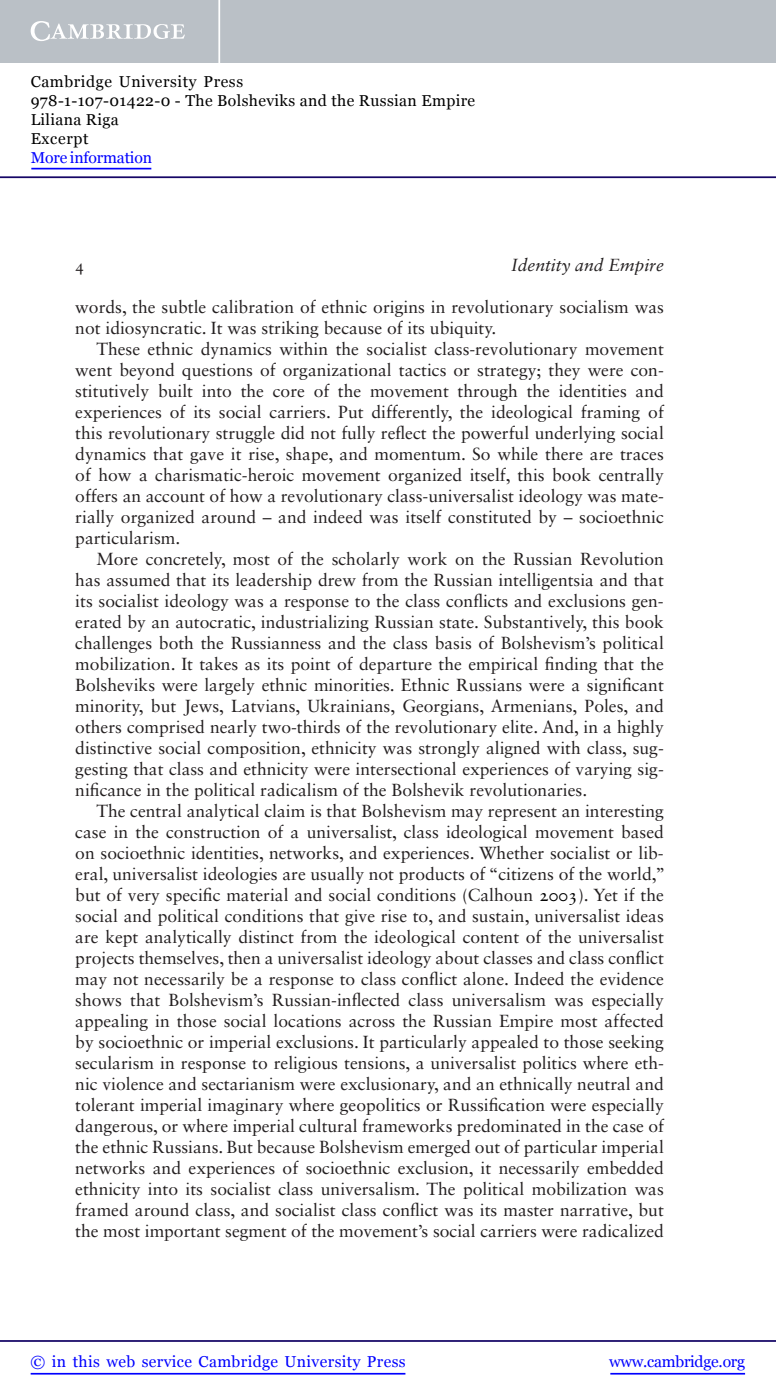
<style>
.page{position:relative;width:776px;height:1400px;background:#fff}
.page>*{position:absolute;margin:0;border:0;box-sizing:border-box;transform-origin:0 0}
.t1{font:17.5px "Sabon LT Std";color:#231f20}
.t2{font:italic 17.5px "Sabon LT Std";color:#231f20}
.t3{font:16.62px "Sabon LT Std";color:#231f20}
.t4{font:15.75px/18.9px "Georgia";letter-spacing:.025em;color:#000}
.t5{font:15.75px "Georgia";letter-spacing:.025em;color:#00f}
.t6{font:15.75px "Georgia";letter-spacing:-.015em;color:#00f}
.t7{font:15.75px "Georgia";letter-spacing:-.01em;color:#00f}
.s1{color:#000}
</style>
<div class="page">
<div style="left:0;top:0;width:775px;height:63px;background:#bac0c6"></div>
<svg style="left:31px;top:21px;width:154px;height:20px"></svg>
<hr style="left:218px;top:0;width:2px;height:63px;background:#fff">
<hr style="left:0;top:176px;width:775px;height:2px;background:#150666">
<hr style="left:610px;top:1373px;width:134px;height:2px;background:#00f">
<hr style="left:0;top:1340px;width:775px;height:2px;background:#150666">
<hr style="left:31px;top:1373px;width:374px;height:2px;background:#00f">
<hr style="left:31px;top:168px;width:120px;height:1px;background:#00f">
<p class="t4" style="left:31px;top:72px;width:446px">Cambridge University Press<br>978-1-107-01422-0 - The Bolsheviks and the Russian Empire<br>Liliana Riga<br>Excerpt</p>
<p class="t7" style="left:31px;top:148px;width:123px">More information</p>
<p class="t3" style="left:75px;top:255px;width:11px">4</p>
<p class="t2" style="left:511px;top:255px;width:154px">Identity and Empire</p>
<p class="t1" style="left:75px;top:297px;width:590px">words, the subtle calibration of ethnic origins in revolutionary socialism was</p>
<p class="t1" style="left:75px;top:318px;width:422px">not idiosyncratic. It was striking because of its ubiquity.</p>
<p class="t1" style="left:96px;top:339px;width:568px">These ethnic dynamics within the socialist class-revolutionary movement</p>
<p class="t1" style="left:75px;top:360px;width:589px">went beyond questions of organizational tactics or strategy; they were con-</p>
<p class="t1" style="left:75px;top:381px;width:590px">stitutively built into the core of the movement through the identities and</p>
<p class="t1" style="left:75px;top:402px;width:589px">experiences of its social carriers. Put differently, the ideological framing of</p>
<p class="t1" style="left:75px;top:423px;width:590px">this revolutionary struggle did not fully reflect the powerful underlying social</p>
<p class="t1" style="left:75px;top:444px;width:589px">dynamics that gave it rise, shape, and momentum. So while there are traces</p>
<p class="t1" style="left:75px;top:465px;width:590px">of how a charismatic-heroic movement organized itself, this book centrally</p>
<p class="t1" style="left:75px;top:486px;width:590px">offers an account of how a revolutionary class-universalist ideology was mate-</p>
<p class="t1" style="left:75px;top:507px;width:589px">rially organized around – and indeed was itself constituted by – socioethnic</p>
<p class="t1" style="left:75px;top:528px;width:106px">particularism.</p>
<p class="t1" style="left:96px;top:549px;width:568px">More concretely, most of the scholarly work on the Russian Revolution</p>
<p class="t1" style="left:75px;top:570px;width:589px">has assumed that its leadership drew from the Russian intelligentsia and that</p>
<p class="t1" style="left:75px;top:591px;width:589px">its socialist ideology was a response to the class conflicts and exclusions gen-</p>
<p class="t1" style="left:75px;top:612px;width:590px">erated by an autocratic, industrializing Russian state. Substantively, this book</p>
<p class="t1" style="left:75px;top:633px;width:590px">challenges both the Russianness and the class basis of Bolshevism’s political</p>
<p class="t1" style="left:75px;top:654px;width:590px">mobilization. It takes as its point of departure the empirical finding that the</p>
<p class="t1" style="left:75px;top:675px;width:589px">Bolsheviks were largely ethnic minorities. Ethnic Russians were a significant</p>
<p class="t1" style="left:75px;top:696px;width:589px">minority, but Jews, Latvians, Ukrainians, Georgians, Armenians, Poles, and</p>
<p class="t1" style="left:75px;top:717px;width:589px">others comprised nearly two-thirds of the revolutionary elite. And, in a highly</p>
<p class="t1" style="left:75px;top:738px;width:589px">distinctive social composition, ethnicity was strongly aligned with class, sug-</p>
<p class="t1" style="left:75px;top:759px;width:589px">gesting that class and ethnicity were intersectional experiences of varying sig-</p>
<p class="t1" style="left:75px;top:780px;width:513px">nificance in the political radicalism of the Bolshevik revolutionaries.</p>
<p class="t1" style="left:96px;top:801px;width:569px">The central analytical claim is that Bolshevism may represent an interesting</p>
<p class="t1" style="left:75px;top:822px;width:590px">case in the construction of a universalist, class ideological movement based</p>
<p class="t1" style="left:75px;top:843px;width:589px">on socioethnic identities, networks, and experiences. Whether socialist or lib-</p>
<p class="t1" style="left:75px;top:864px;width:591px">eral, universalist ideologies are usually not products of “citizens of the world,”</p>
<p class="t1" style="left:75px;top:885px;width:589px">but of very specific material and social conditions (Calhoun <span class="s1">2003</span>). Yet if the</p>
<p class="t1" style="left:75px;top:906px;width:589px">social and political conditions that give rise to, and sustain, universalist ideas</p>
<p class="t1" style="left:75px;top:927px;width:589px">are kept analytically distinct from the ideological content of the universalist</p>
<p class="t1" style="left:75px;top:948px;width:589px">projects themselves, then a universalist ideology about classes and class conflict</p>
<p class="t1" style="left:75px;top:969px;width:590px">may not necessarily be a response to class conflict alone. Indeed the evidence</p>
<p class="t1" style="left:75px;top:990px;width:589px">shows that Bolshevism’s Russian-inflected class universalism was especially</p>
<p class="t1" style="left:75px;top:1011px;width:590px">appealing in those social locations across the Russian Empire most affected</p>
<p class="t1" style="left:75px;top:1032px;width:590px">by socioethnic or imperial exclusions. It particularly appealed to those seeking</p>
<p class="t1" style="left:75px;top:1053px;width:590px">secularism in response to religious tensions, a universalist politics where eth-</p>
<p class="t1" style="left:75px;top:1074px;width:589px">nic violence and sectarianism were exclusionary, and an ethnically neutral and</p>
<p class="t1" style="left:75px;top:1095px;width:589px">tolerant imperial imaginary where geopolitics or Russification were especially</p>
<p class="t1" style="left:75px;top:1116px;width:590px">dangerous, or where imperial cultural frameworks predominated in the case of</p>
<p class="t1" style="left:75px;top:1137px;width:590px">the ethnic Russians. But because Bolshevism emerged out of particular imperial</p>
<p class="t1" style="left:75px;top:1158px;width:589px">networks and experiences of socioethnic exclusion, it necessarily embedded</p>
<p class="t1" style="left:75px;top:1179px;width:589px">ethnicity into its socialist class universalism. The political mobilization was</p>
<p class="t1" style="left:75px;top:1200px;width:589px">framed around class, and socialist class conflict was its master narrative, but</p>
<p class="t1" style="left:75px;top:1221px;width:589px">the most important segment of the movement’s social carriers were radicalized</p>
<p class="t5" style="left:31px;top:1352px;width:376px">© in this web service Cambridge University Press</p>
<p class="t6" style="left:608px;top:1352px;width:137px">www.cambridge.org</p>
</div>
